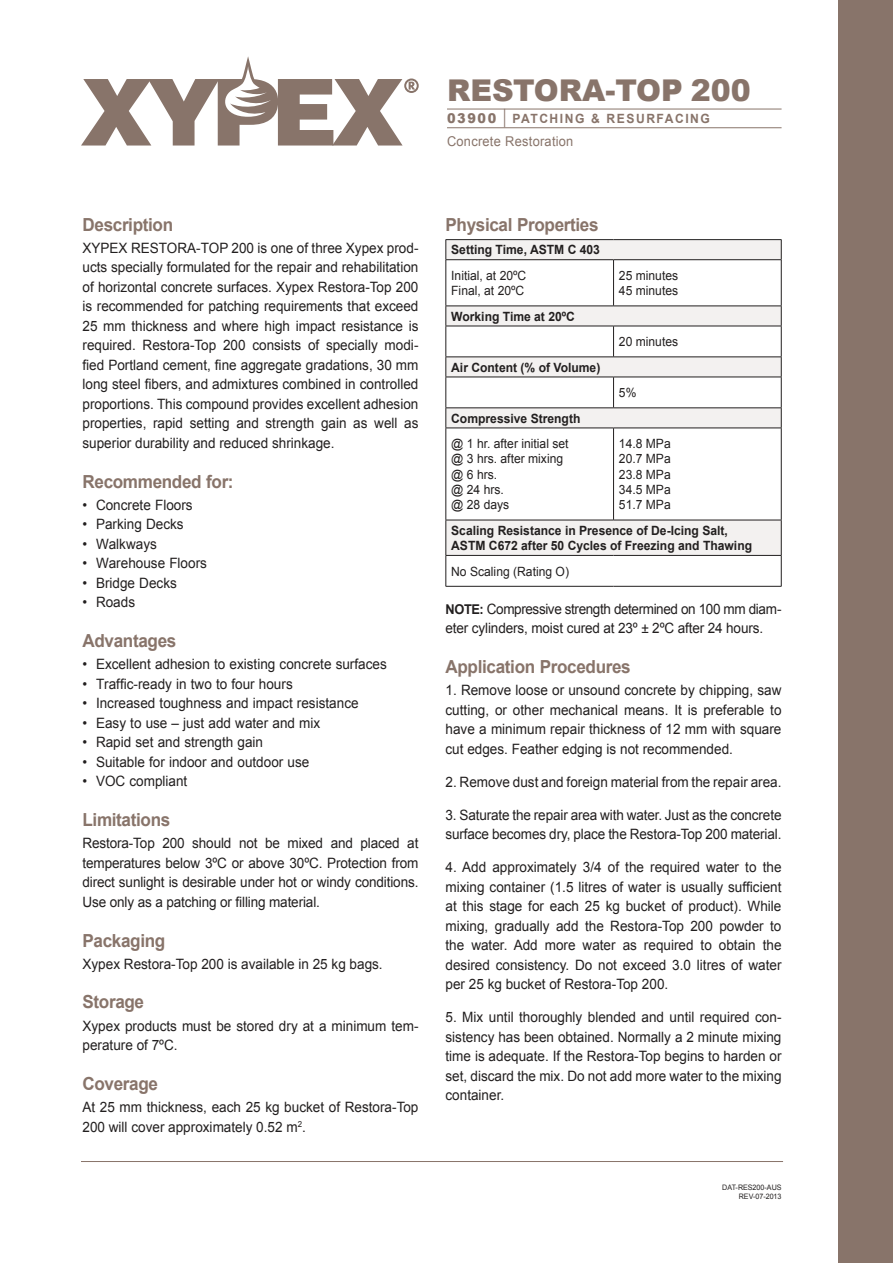
<style>
.page{position:relative;width:893px;height:1263px;background:#fff}
.page>*{position:absolute;margin:0;border:0;box-sizing:border-box;transform-origin:0 0}
.t1{font:900 30px "Arial";color:#88746a}
.t2{font:700 18px "Arial";letter-spacing:-.02em;color:#88746a;scale:.95 1}
.t3{font:14.25px/19.5px "Arial";color:#221f1f;text-align:justify;scale:.95 1}
.t4{font:13.5px "Arial";letter-spacing:.02em;color:#88746a;scale:.95 1}
.t5{font:12.75px/15.3px "Arial";color:#221f1f;scale:.95 1}
.t6{font:700 12.75px/15.3px "Arial";color:#221f1f;scale:.95 1}
.t7{font:700 12.75px "Arial";letter-spacing:.125em;color:#88746a;scale:.95 1}
.t8{font:7.5px/9px "Arial";color:#221f1f;text-align:right;scale:.95 1}
.s1{font-weight:900;font-size:13.5px}
.s2{font-weight:400;font-size:19.8px}
.s3{font-weight:700;font-size:13.5px}
</style>
<div class="page">
<div style="left:839px;top:0;width:54px;height:1263px;background:#88746a"></div>
<svg style="left:447px;top:240px;width:334px;height:315px"></svg>
<hr style="left:446px;top:239px;width:168px;height:1px;background:#221f1f">
<svg style="left:446px;top:240px;width:1px;height:19px"></svg>
<hr style="left:614px;top:239px;width:168px;height:1px;background:#221f1f">
<svg style="left:781px;top:240px;width:1px;height:19px"></svg>
<hr style="left:446px;top:259px;width:168px;height:1px;background:#221f1f">
<hr style="left:446px;top:260px;width:1px;height:46px;background:#221f1f">
<hr style="left:446px;top:306px;width:168px;height:1px;background:#221f1f">
<svg style="left:446px;top:306px;width:1px;height:20px"></svg>
<hr style="left:446px;top:357px;width:168px;height:1px;background:#221f1f">
<svg style="left:446px;top:357px;width:1px;height:20px"></svg>
<hr style="left:446px;top:407px;width:168px;height:1px;background:#221f1f">
<svg style="left:446px;top:408px;width:1px;height:20px"></svg>
<hr style="left:446px;top:428px;width:1px;height:92px;background:#221f1f">
<hr style="left:446px;top:520px;width:1px;height:35px;background:#221f1f">
<hr style="left:446px;top:555px;width:168px;height:1px;background:#221f1f">
<hr style="left:446px;top:556px;width:1px;height:30px;background:#221f1f">
<hr style="left:614px;top:555px;width:168px;height:1px;background:#221f1f">
<hr style="left:613px;top:428px;width:1px;height:92px;background:#221f1f">
<hr style="left:781px;top:428px;width:1px;height:92px;background:#221f1f">
<hr style="left:781px;top:556px;width:1px;height:30px;background:#221f1f">
<hr style="left:614px;top:259px;width:168px;height:1px;background:#221f1f">
<hr style="left:613px;top:260px;width:1px;height:46px;background:#221f1f">
<hr style="left:781px;top:260px;width:1px;height:46px;background:#221f1f">
<hr style="left:614px;top:306px;width:168px;height:1px;background:#221f1f">
<svg style="left:781px;top:306px;width:1px;height:20px"></svg>
<hr style="left:614px;top:357px;width:168px;height:1px;background:#221f1f">
<svg style="left:781px;top:357px;width:1px;height:20px"></svg>
<hr style="left:614px;top:407px;width:168px;height:1px;background:#221f1f">
<svg style="left:781px;top:408px;width:1px;height:20px"></svg>
<hr style="left:781px;top:520px;width:1px;height:35px;background:#221f1f">
<hr style="left:446px;top:326px;width:168px;height:1px;background:#221f1f">
<hr style="left:446px;top:326px;width:1px;height:31px;background:#221f1f">
<hr style="left:614px;top:326px;width:168px;height:1px;background:#221f1f">
<hr style="left:613px;top:326px;width:1px;height:31px;background:#221f1f">
<hr style="left:781px;top:326px;width:1px;height:31px;background:#221f1f">
<hr style="left:446px;top:377px;width:168px;height:1px;background:#221f1f">
<hr style="left:446px;top:377px;width:1px;height:30px;background:#221f1f">
<hr style="left:614px;top:377px;width:168px;height:1px;background:#221f1f">
<hr style="left:613px;top:377px;width:1px;height:30px;background:#221f1f">
<hr style="left:781px;top:377px;width:1px;height:30px;background:#221f1f">
<hr style="left:446px;top:428px;width:168px;height:1px;background:#221f1f">
<hr style="left:614px;top:428px;width:168px;height:1px;background:#221f1f">
<hr style="left:446px;top:520px;width:168px;height:1px;background:#221f1f">
<hr style="left:614px;top:520px;width:168px;height:1px;background:#221f1f">
<hr style="left:446px;top:586px;width:168px;height:1px;background:#221f1f">
<hr style="left:614px;top:586px;width:168px;height:1px;background:#221f1f">
<hr style="left:447px;top:109px;width:335px;height:1px;background:#88746a">
<hr style="left:447px;top:127px;width:335px;height:1px;background:#88746a">
<hr style="left:81px;top:1161px;width:702px;height:1px;background:#88746a">
<svg style="left:81px;top:56px;width:338px;height:90px"></svg>
<h1 class="t1" style="left:447px;top:73px;width:305px">RESTORA-TOP 200</h1>
<p class="t7" style="left:447px;top:114px;width:278px"><span class="s1">03900</span> <span class="s2">|</span> PATCHING &amp; RESURFACING</p>
<p class="t4" style="left:447px;top:136px;width:135px">Concrete Restoration</p>
<p class="t2" style="left:82px;top:218px;width:97px">Description</p>
<p class="t3" style="left:82px;top:239px;width:355px">XYPEX RESTORA-TOP 200 is one of three Xypex prod&shy;ucts specially formulated for the repair and rehabilitation of horizontal concrete surfaces. Xypex Restora-Top 200 is recommended for patching requirements that exceed 25 mm thickness and where high impact resistance is required. Restora-Top 200 consists of specially modi&shy;fied Portland cement, fine aggregate gradations, 30 mm long steel fibers, and admixtures combined in controlled proportions. This compound provides excellent adhesion properties, rapid setting and strength gain as well as superior durability and reduced shrinkage.</p>
<p class="t2" style="left:82px;top:474px;width:161px">Recommended for:</p>
<p class="t3" style="left:82px;top:496px;width:117px">• Concrete Floors</p>
<p class="t3" style="left:82px;top:516px;width:108px">• Parking Decks</p>
<p class="t3" style="left:82px;top:535px;width:80px">• Walkways</p>
<p class="t3" style="left:82px;top:555px;width:133px">• Warehouse Floors</p>
<p class="t3" style="left:82px;top:574px;width:101px">• Bridge Decks</p>
<p class="t3" style="left:82px;top:594px;width:57px">• Roads</p>
<p class="t2" style="left:82px;top:634px;width:100px">Advantages</p>
<p class="t3" style="left:82px;top:656px;width:322px">• Excellent adhesion to existing concrete surfaces</p>
<p class="t3" style="left:82px;top:675px;width:223px">• Traffic-ready in two to four hours</p>
<p class="t3" style="left:82px;top:695px;width:292px">• Increased toughness and impact resistance</p>
<p class="t3" style="left:82px;top:714px;width:252px">• Easy to use – just add water and mix</p>
<p class="t3" style="left:82px;top:734px;width:192px">• Rapid set and strength gain</p>
<p class="t3" style="left:82px;top:753px;width:240px">• Suitable for indoor and outdoor use</p>
<p class="t3" style="left:82px;top:773px;width:112px">• VOC compliant</p>
<p class="t2" style="left:82px;top:813px;width:94px">Limitations</p>
<p class="t3" style="left:82px;top:835px;width:355px">Restora-Top 200 should not be mixed and placed at temperatures below 3ºC or above 30ºC. Protection from direct sunlight is desirable under hot or windy conditions.<br>Use only as a patching or filling material.</p>
<p class="t2" style="left:82px;top:933px;width:89px">Packaging</p>
<p class="t3" style="left:82px;top:955px;width:318px">Xypex Restora-Top 200 is available in 25 kg bags.</p>
<p class="t2" style="left:82px;top:995px;width:66px">Storage</p>
<p class="t3" style="left:82px;top:1017px;width:355px">Xypex products must be stored dry at a minimum tem&shy;perature of 7ºC.</p>
<p class="t2" style="left:82px;top:1077px;width:81px">Coverage</p>
<p class="t3" style="left:82px;top:1097px;width:355px">At 25 mm thickness, each 25 kg bucket of Restora-Top<br>200 will cover approximately 0.52 m<sup>2</sup>.</p>
<p class="t2" style="left:446px;top:218px;width:163px">Physical Properties</p>
<p class="t6" style="left:451px;top:243px;width:158px">Setting Time, ASTM C 403</p>
<p class="t5" style="left:451px;top:268px;width:81px">Initial, at 20ºC<br>Final, at 20ºC</p>
<p class="t5" style="left:619px;top:269px;width:64px">25 minutes<br>45 minutes</p>
<p class="t6" style="left:451px;top:310px;width:132px">Working Time at 20ºC</p>
<p class="t5" style="left:619px;top:335px;width:64px">20 minutes</p>
<p class="t6" style="left:451px;top:361px;width:159px">Air Content (% of Volume)</p>
<p class="t5" style="left:619px;top:386px;width:20px">5%</p>
<p class="t6" style="left:451px;top:412px;width:138px">Compressive Strength</p>
<p class="t5" style="left:451px;top:437px;width:125px">@ 1 hr. after initial set @ 3 hrs. after mixing @ 6 hrs.<br>@ 24 hrs.<br>@ 28 days</p>
<p class="t5" style="left:619px;top:437px;width:56px;text-align:justify">14.8 MPa 20.7 MPa 23.8 MPa 34.5 MPa 51.7 MPa</p>
<p class="t6" style="left:451px;top:524px;width:318px">Scaling Resistance in Presence of De-Icing Salt,<br>ASTM C672 after 50 Cycles of Freezing and Thawing</p>
<p class="t5" style="left:451px;top:564px;width:125px">No Scaling (Rating O)</p>
<p class="t3" style="left:445px;top:600px;width:355px"><span class="s3">NOTE:</span> Compressive strength determined on 100 mm diam&shy;eter cylinders, moist cured at 23º ± 2ºC after 24 hours.</p>
<p class="t2" style="left:446px;top:660px;width:196px">Application Procedures</p>
<p class="t3" style="left:446px;top:680px;width:355px">1. Remove loose or unsound concrete by chipping, saw cutting, or other mechanical means. It is preferable to have a minimum repair thickness of 12 mm with square cut edges. Feather edging is not recommended.</p>
<p class="t3" style="left:446px;top:773px;width:355px">2. Remove dust and foreign material from the repair area.</p>
<p class="t3" style="left:446px;top:805px;width:355px">3. Saturate the repair area with water. Just as the concrete surface becomes dry, place the Restora-Top 200 material.</p>
<p class="t3" style="left:446px;top:857px;width:355px">4. Add approximately 3/4 of the required water to the mixing container (1.5 litres of water is usually sufficient at this stage for each 25 kg bucket of product). While mixing, gradually add the Restora-Top 200 powder to the water. Add more water as required to obtain the desired consistency. Do not exceed 3.0 litres of water per 25 kg bucket of Restora-Top 200.</p>
<p class="t3" style="left:446px;top:1009px;width:355px">5. Mix until thoroughly blended and until required con&shy;sistency has been obtained. Normally a 2 minute mixing time is adequate. If the Restora-Top begins to harden or set, discard the mix. Do not add more water to the mixing container.</p>
<p class="t8" style="left:722px;top:1183px;width:64px">DAT-RES200-AUS<br>REV-07-2013</p>
</div>
